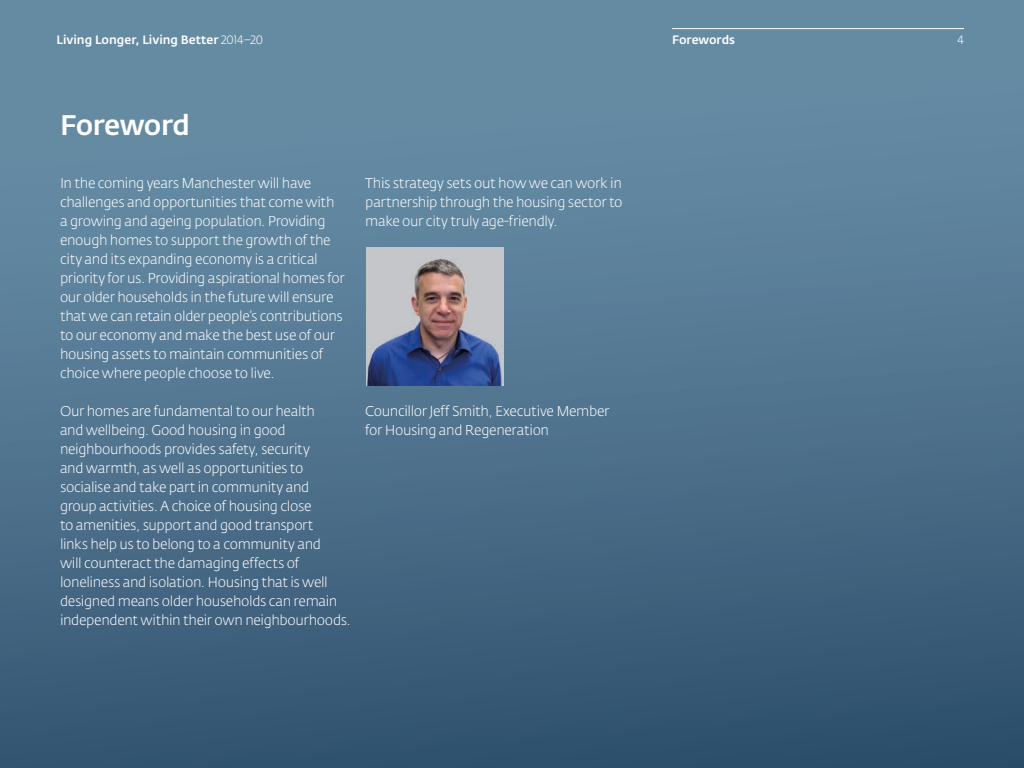
<style>
.page{position:relative;width:1024px;height:768px;background:#fff}
.page>*{position:absolute;margin:0;border:0;box-sizing:border-box;transform-origin:0 0}
.t1{font:500 28px "Manchester CC";letter-spacing:-.02em;color:#fff}
.t2{font:300 14px/19px "Manchester CC";letter-spacing:-.025em;color:#fff}
.t3{font:500 12px "Manchester CC";color:#fff}
.t4{font:300 12px "Manchester CC";color:#fff}
.s1{font-weight:300}
</style>
<div class="page">
<div style="left:0;top:0;width:1024px;height:768px;background:linear-gradient(to bottom,#6e95ac,#335471)"></div>
<img style="left:366px;top:247px;width:137px;height:139px">
<hr style="left:672px;top:28px;width:292px;height:1px;background:#fff">
<p class="t3" style="left:57px;top:33px;width:208px">Living Longer, Living Better <span class="s1">2014–20</span></p>
<p class="t3" style="left:672px;top:33px;width:64px">Forewords</p>
<p class="t4" style="left:957px;top:33px;width:8px">4</p>
<h1 class="t1" style="left:60px;top:108px;width:131px">Foreword</h1>
<p class="t2" style="left:60px;top:174px;width:286px">In the coming years Manchester will have challenges and opportunities that come with a growing and ageing population. Providing enough homes to support the growth of the city and its expanding economy is a critical priority for us. Providing aspirational homes for our older households in the future will ensure that we can retain older people’s contributions to our economy and make the best use of our housing assets to maintain communities of choice where people choose to live.</p>
<p class="t2" style="left:60px;top:402px;width:292px">Our homes are fundamental to our health<br>and wellbeing. Good housing in good neighbourhoods provides safety, security<br>and warmth, as well as opportunities to socialise and take part in community and<br>group activities. A choice of housing close<br>to amenities, support and good transport<br>links help us to belong to a community and<br>will counteract the damaging effects of loneliness and isolation. Housing that is well designed means older households can remain independent within their own neighbourhoods.</p>
<p class="t2" style="left:365px;top:174px;width:259px;text-align:justify">This strategy sets out how we can work in partnership through the housing sector to make our city truly age-friendly.</p>
<p class="t2" style="left:365px;top:402px;width:246px">Councillor Jeff Smith, Executive Member for Housing and Regeneration</p>
</div>
